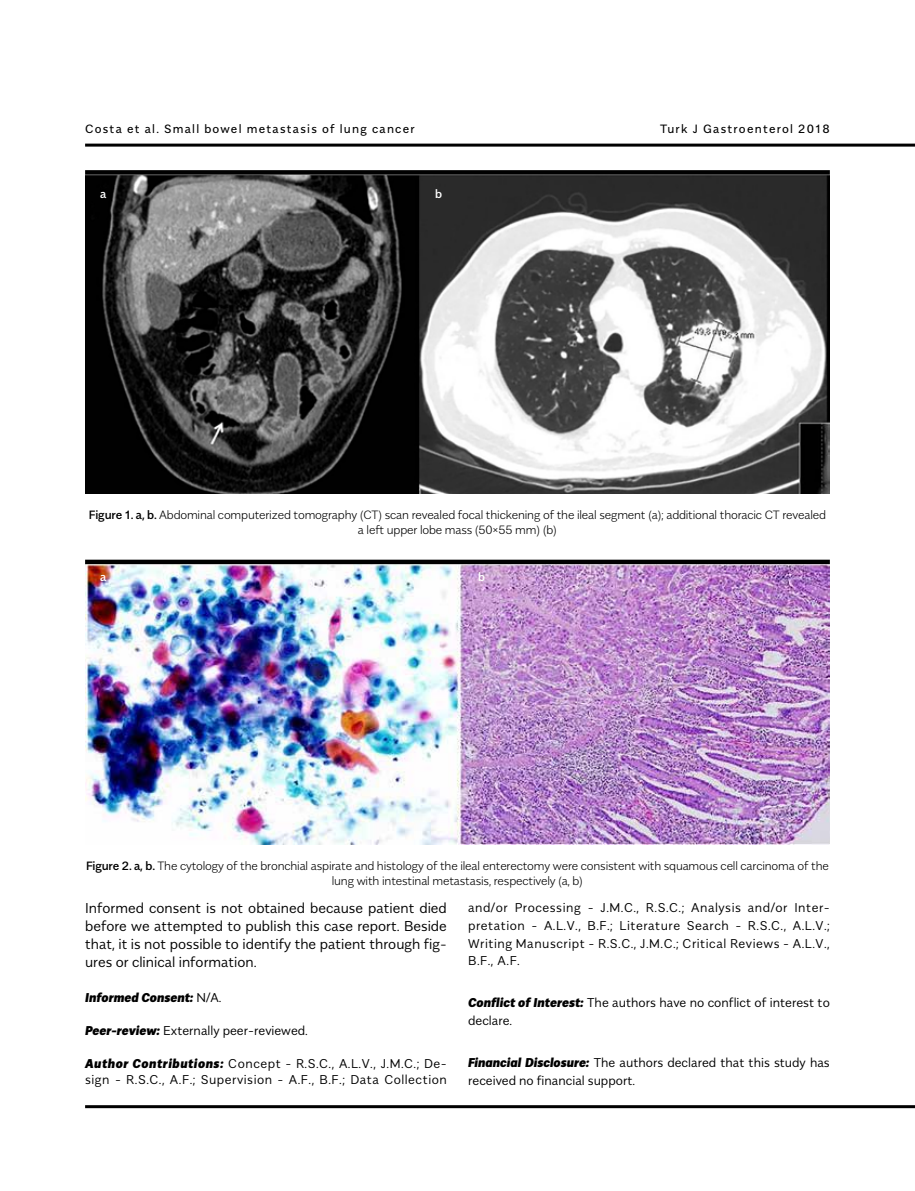
<style>
.page{position:relative;width:915px;height:1191px;background:#fff}
.page>*{position:absolute;margin:0;border:0;box-sizing:border-box;transform-origin:0 0}
.t1{font:300 14.25px/18px "Alergia Normal";color:#000;text-align:justify}
.t2{font:300 12.75px/17.9px "Alergia Normal";color:#000}
.t3{font:300 12.75px/16.5px "Alergia Normal";letter-spacing:.04em;color:#000}
.t4{font:italic 900 12.75px "Alergia Normal";color:#000}
.t5{font:200 12px/15px "Alergia Normal";letter-spacing:-.015em;color:#000;text-align:center}
.t6{font:12px "Alergia Normal";letter-spacing:.1em;color:#000}
.t7{font:500 12px "Alergia Normal";color:#fff}
.s1{font-weight:500}
.s2{font-weight:300;font-style:normal}
.s3{font-weight:900;font-style:italic}
</style>
<div class="page">
<hr style="left:85px;top:1105px;width:829px;height:3px;background:#000">
<hr style="left:85px;top:144px;width:829px;height:3px;background:#000">
<img style="left:85px;top:564px;width:744px;height:280px">
<div style="left:85px;top:559px;width:744px;height:5px;background:#000"></div>
<img style="left:85px;top:175px;width:744px;height:318px">
<div style="left:85px;top:170px;width:744px;height:5px;background:#000"></div>
<p class="t6" style="left:85px;top:119px;width:331px">Costa et al. Small bowel metastasis of lung cancer</p>
<p class="t6" style="left:660px;top:119px;width:171px">Turk J Gastroenterol 2018</p>
<p class="t7" style="left:100px;top:184px;width:8px">a</p>
<p class="t7" style="left:435px;top:184px;width:9px">b</p>
<p class="t5" style="left:89px;top:506px;width:738px"><span class="s1">Figure 1. a, b.</span> Abdominal computerized tomography (CT) scan revealed focal thickening of the ileal segment (a); additional thoracic CT revealed a left upper lobe mass (50×55 mm) (b)</p>
<p class="t7" style="left:100px;top:568px;width:8px">a</p>
<p class="t7" style="left:478px;top:568px;width:9px">b</p>
<p class="t5" style="left:86px;top:857px;width:744px"><span class="s1">Figure 2. a, b.</span> The cytology of the bronchial aspirate and histology of the ileal enterectomy were consistent with squamous cell carcinoma of the lung with intestinal metastasis, respectively (a, b)</p>
<p class="t1" style="left:85px;top:898px;width:363px">Informed consent is not obtained because patient died before we attempted to publish this case report. Beside that, it is not possible to identify the patient through fig&shy;ures or clinical information.</p>
<p class="t4" style="left:85px;top:986px;width:138px">Informed Consent: <span class="s2">N/A.</span></p>
<p class="t2" style="left:85px;top:1020px;width:224px"><span class="s3">Peer-review:</span> Externally peer-reviewed.</p>
<p class="t3" style="left:85px;top:1053px;width:363px"><span class="s3">Author Contributions:</span> Concept - R.S.C., A.L.V., J.M.C.; De&shy;sign - R.S.C., A.F.; Supervision - A.F., B.F.; Data Collection</p>
<p class="t2" style="left:468px;top:897px;width:363px;text-align:justify">and/or Processing - J.M.C., R.S.C.; Analysis and/or Inter&shy;pretation - A.L.V., B.F.; Literature Search - R.S.C., A.L.V.; Writing Manuscript - R.S.C., J.M.C.; Critical Reviews - A.L.V., B.F., A.F.</p>
<p class="t2" style="left:468px;top:992px;width:363px"><span class="s3">Conflict of Interest:</span> The authors have no conflict of interest to declare.</p>
<p class="t2" style="left:468px;top:1052px;width:363px"><span class="s3">Financial Disclosure:</span> The authors declared that this study has received no financial support.</p>
</div>
